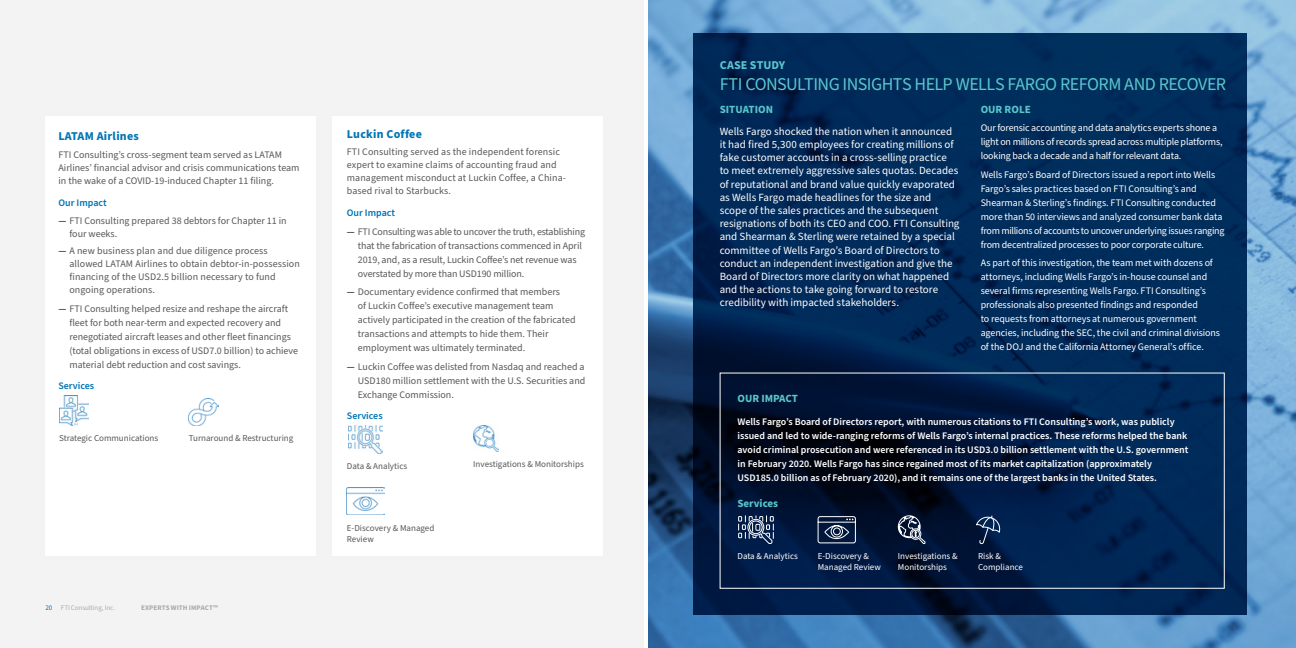
<style>
.page{position:relative;width:1296px;height:648px;background:#fff}
.page>*{position:absolute;margin:0;border:0;box-sizing:border-box;transform-origin:0 0}
.CS_Header{font:18px "Source Sans Pro";letter-spacing:-.03em;color:#5ac6cc}
.Body_copy{font:700 12px "Source Sans Pro";letter-spacing:.02em;color:#0075b6}
.CS_Label{font:700 12px "Source Sans Pro";color:#5ac6cc}
.CS_Subhead{font:11px/13.2px "Source Sans Pro";color:#fff}
.Our_Impact{font:700 11px "Source Sans Pro";color:#5ac6cc}
.CS_Subhead-2{font:700 11px "Source Sans Pro";color:#5ac6cc}
.Body_copy-2{font:10px/14px "Source Sans Pro";color:#57585a}
.Body_copy-3{font:10px/14px "Source Sans Pro";letter-spacing:-.01em;color:#fff}
.Our_Impact-2{font:600 10px/14px "Source Sans Pro";color:#fff}
.Subhead{font:600 10px "Source Sans Pro";color:#0075b6}
.Info_Dash{font:9px/11px "Source Sans Pro";color:#57585a}
.Info_Dash-2{font:9px/11px "Source Sans Pro";color:#fff}
.CB_Boilerplate{font:7px "Source Sans Pro";letter-spacing:-.01em;color:#a8abac}
.CB_Footer_title{font:700 7px "Source Sans Pro";letter-spacing:.01em;color:#a8abac}
.CB_Folio{font:7px "Source Sans Pro";color:#0075b6}
.s1{font-weight:700}
</style>
<div class="page">
<svg style="left:648px;top:0;width:648px;height:648px;background:#5e93c0"></svg>
<svg style="left:693px;top:33px;width:554px;height:582px;background:#00234e"></svg>
<div style="left:0;top:0;width:644px;height:648px;background:#f3f3f4"></div>
<div style="left:720px;top:373px;width:505px;height:216px;border:1px solid #fff"></div>
<svg style="left:818px;top:516px;width:38px;height:27px"></svg>
<svg style="left:898px;top:515px;width:27px;height:29px"></svg>
<svg style="left:976px;top:515px;width:25px;height:29px"></svg>
<svg style="left:738px;top:516px;width:36px;height:28px"></svg>
<div style="left:333px;top:116px;width:270px;height:440px;background:#fff"></div>
<img style="left:348px;top:426px;width:34px;height:27px">
<img style="left:347px;top:488px;width:38px;height:27px">
<img style="left:473px;top:426px;width:25px;height:26px">
<svg style="left:486px;top:440px;width:6px;height:6px"></svg>
<div style="left:45px;top:116px;width:271px;height:440px;background:#fff"></div>
<img style="left:59px;top:396px;width:30px;height:30px">
<img style="left:189px;top:399px;width:29px;height:27px">
<p class="Body_copy" style="left:58px;top:128px;width:82px">LATAM Airlines</p>
<p class="Body_copy-2" style="left:58px;top:148px;width:243px;line-height:13px">FTI Consulting’s cross-segment team served as LATAM<br>Airlines’ financial advisor and crisis communications team in the wake of a COVID-19-induced Chapter 11 filing.</p>
<p class="Subhead" style="left:58px;top:196px;width:50px">Our Impact</p>
<p class="Body_copy-2" style="left:69px;top:214px;width:219px;line-height:13px;text-indent:-11px"><span class="s1">—</span> FTI Consulting prepared 38 debtors for Chapter 11 in four weeks.</p>
<p class="Body_copy-2" style="left:69px;top:245px;width:232px;line-height:13px;text-indent:-11px"><span class="s1">—</span> A new business plan and due diligence process allowed LATAM Airlines to obtain debtor-in-possession financing of the USD2.5 billion necessary to fund ongoing operations.</p>
<p class="Body_copy-2" style="left:69px;top:302px;width:230px;text-indent:-11px"><span class="s1">—</span> FTI Consulting helped resize and reshape the aircraft fleet for both near-term and expected recovery and renegotiated aircraft leases and other fleet financings (total obligations in excess of USD7.0 billion) to achieve material debt reduction and cost savings.</p>
<p class="Subhead" style="left:58px;top:379px;width:37px">Services</p>
<p class="Info_Dash" style="left:59px;top:433px;width:101px">Strategic Communications</p>
<p class="Info_Dash" style="left:189px;top:433px;width:106px">Turnaround &amp; Restructuring</p>
<p class="CB_Folio" style="left:45px;top:603px;width:8px">20</p>
<p class="CB_Boilerplate" style="left:61px;top:603px;width:56px">FTI Consulting, Inc.</p>
<p class="CB_Footer_title" style="left:141px;top:603px;width:78px">EXPERTS WITH IMPACT™</p>
<p class="Body_copy" style="left:347px;top:125px;width:77px">Luckin Coffee</p>
<p class="Body_copy-2" style="left:347px;top:146px;width:221px;line-height:13px">FTI Consulting served as the independent forensic expert to examine claims of accounting fraud and management misconduct at Luckin Coffee, a China&shy;based rival to Starbucks.</p>
<p class="Subhead" style="left:347px;top:206px;width:50px">Our Impact</p>
<p class="Body_copy-2" style="left:358px;top:225px;width:229px;text-indent:-11px"><span class="s1">—</span> FTI Consulting was able to uncover the truth, establishing that the fabrication of transactions commenced in April 2019, and, as a result, Luckin Coffee’s net revenue was overstated by more than USD190 million.</p>
<p class="Body_copy-2" style="left:358px;top:285px;width:219px;text-indent:-11px"><span class="s1">—</span> Documentary evidence confirmed that members<br>of Luckin Coffee’s executive management team actively participated in the creation of the fabricated transactions and attempts to hide them. Their employment was ultimately terminated.</p>
<p class="Body_copy-2" style="left:358px;top:360px;width:229px;text-align:justify;text-indent:-11px"><span class="s1">—</span> Luckin Coffee was delisted from Nasdaq and reached a USD180 million settlement with the U.S. Securities and Exchange Commission.</p>
<p class="Subhead" style="left:347px;top:409px;width:37px">Services</p>
<p class="Info_Dash" style="left:347px;top:461px;width:62px">Data &amp; Analytics</p>
<p class="Info_Dash" style="left:347px;top:523px;width:89px">E-Discovery &amp; Managed<br>Review</p>
<p class="Info_Dash" style="left:473px;top:459px;width:112px">Investigations &amp; Monitorships</p>
<p class="CS_Label" style="left:720px;top:57px;width:67px">CASE STUDY</p>
<p class="CS_Header" style="left:720px;top:72px;width:508px">FTI CONSULTING INSIGHTS HELP WELLS FARGO REFORM AND RECOVER</p>
<p class="CS_Subhead-2" style="left:720px;top:101px;width:55px">SITUATION</p>
<p class="CS_Subhead" style="left:720px;top:125px;width:241px">Wells Fargo shocked the nation when it announced it had fired 5,300 employees for creating millions of fake customer accounts in a cross-selling practice<br>to meet extremely aggressive sales quotas. Decades of reputational and brand value quickly evaporated as Wells Fargo made headlines for the size and scope of the sales practices and the subsequent resignations of both its CEO and COO. FTI Consulting and Shearman &amp; Sterling were retained by a special committee of Wells Fargo’s Board of Directors to conduct an independent investigation and give the Board of Directors more clarity on what happened and the actions to take going forward to restore credibility with impacted stakeholders.</p>
<p class="CS_Subhead-2" style="left:981px;top:101px;width:52px">OUR ROLE</p>
<p class="Body_copy-3" style="left:981px;top:121px;width:244px">Our forensic accounting and data analytics experts shone a light on millions of records spread across multiple platforms, looking back a decade and a half for relevant data.</p>
<p class="Body_copy-3" style="left:981px;top:168px;width:245px">Wells Fargo’s Board of Directors issued a report into Wells Fargo’s sales practices based on FTI Consulting’s and Shearman &amp; Sterling’s findings. FTI Consulting conducted more than 50 interviews and analyzed consumer bank data from millions of accounts to uncover underlying issues ranging from decentralized processes to poor corporate culture.</p>
<p class="Body_copy-3" style="left:981px;top:256px;width:241px">As part of this investigation, the team met with dozens of attorneys, including Wells Fargo’s in-house counsel and several firms representing Wells Fargo. FTI Consulting’s professionals also presented findings and responded<br>to requests from attorneys at numerous government agencies, including the SEC, the civil and criminal divisions of the DOJ and the California Attorney General’s office.</p>
<p class="Our_Impact" style="left:737px;top:391px;width:62px">OUR IMPACT</p>
<p class="Our_Impact-2" style="left:737px;top:415px;width:453px">Wells Fargo’s Board of Directors report, with numerous citations to FTI Consulting’s work, was publicly issued and led to wide-ranging reforms of Wells Fargo’s internal practices. These reforms helped the bank avoid criminal prosecution and were referenced in its USD3.0 billion settlement with the U.S. government in February 2020. Wells Fargo has since regained most of its market capitalization (approximately USD185.0 billion as of February 2020), and it remains one of the largest banks in the United States.</p>
<p class="Our_Impact" style="left:737px;top:496px;width:42px">Services</p>
<p class="Info_Dash-2" style="left:737px;top:550px;width:62px">Data &amp; Analytics</p>
<p class="Info_Dash-2" style="left:818px;top:550px;width:65px">E-Discovery &amp;<br>Managed Review</p>
<p class="Info_Dash-2" style="left:898px;top:550px;width:61px">Investigations &amp;<br>Monitorships</p>
<p class="Info_Dash-2" style="left:978px;top:550px;width:46px">Risk &amp;<br>Compliance</p>
</div>
